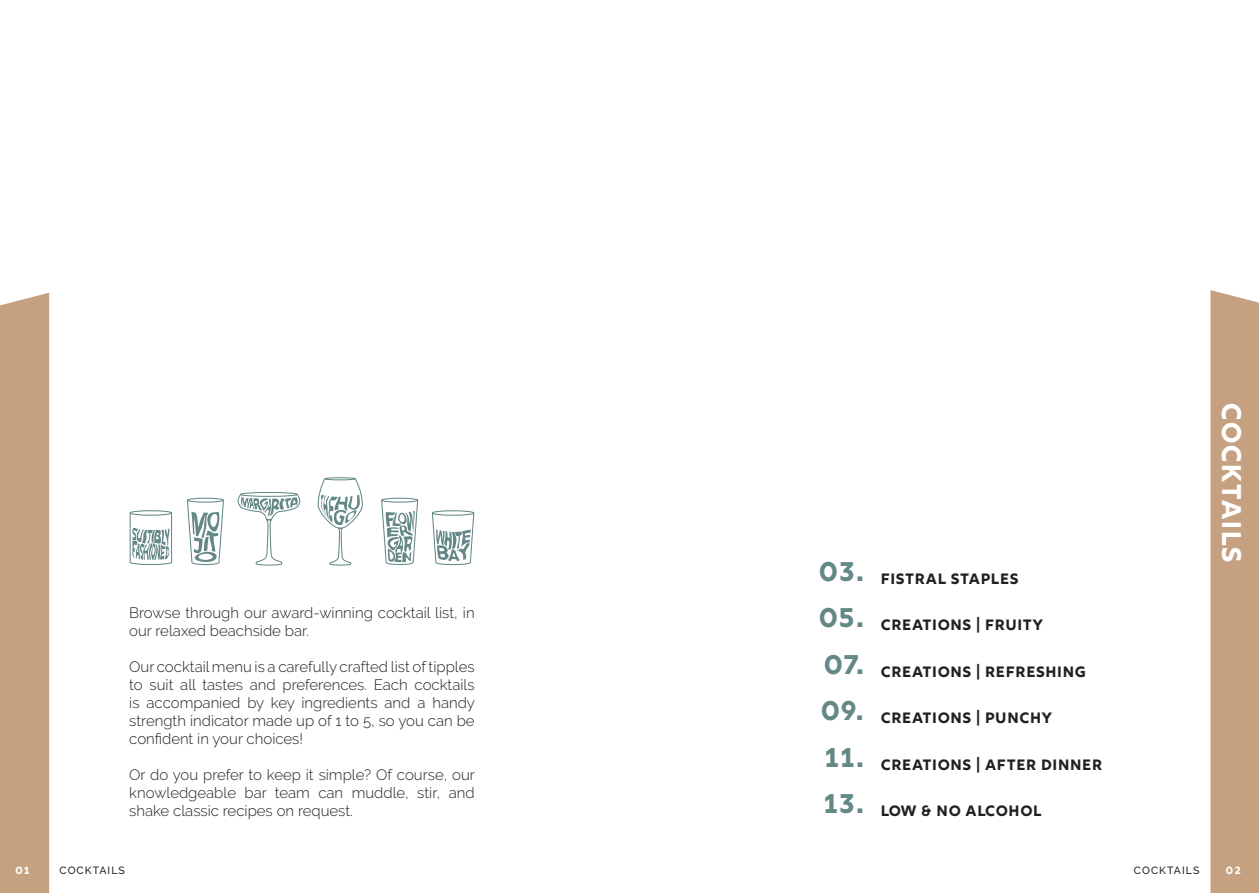
<style>
.page{position:relative;width:1259px;height:893px;background:#fff}
.page>*{position:absolute;margin:0;border:0;box-sizing:border-box;transform-origin:0 0}
.t1{font:27px/46.5px "Rig Bold Face";letter-spacing:-.005em;color:#648886;text-align:justify}
.t2{font:27px "Rig Bold Face";color:#fff}
.t3{font:300 15px/18px "Raleway";color:#231f20;text-align:justify}
.t4{font:15px "Rig Bold Face";color:#231f20}
.t5{font:500 10.5px "Raleway";letter-spacing:.1em;color:#231f20}
.t6{font:10.5px "Rig Bold Face";color:#fff}
</style>
<div class="page">
<div style="left:0;top:293px;width:49px;height:600px;background:#c5a081"></div>
<div style="left:130px;top:510px;width:42px;height:6px;border:1px solid #648886;border-radius:50%"></div>
<div style="left:432px;top:510px;width:42px;height:6px;border:1px solid #648886;border-radius:50%"></div>
<div style="left:187px;top:498px;width:37px;height:5px;border:1px solid #648886;border-radius:50%"></div>
<div style="left:381px;top:498px;width:37px;height:5px;border:1px solid #648886;border-radius:50%"></div>
<svg style="left:129px;top:512px;width:44px;height:53px"></svg>
<svg style="left:317px;top:477px;width:46px;height:89px"></svg>
<svg style="left:431px;top:512px;width:44px;height:54px"></svg>
<svg style="left:237px;top:492px;width:64px;height:74px"></svg>
<svg style="left:186px;top:499px;width:38px;height:66px"></svg>
<svg style="left:381px;top:499px;width:38px;height:66px"></svg>
<svg style="left:1210px;top:290px;width:49px;height:603px;background:#c9a78b"></svg>
<p class="t3" style="left:129px;top:604px;width:347px">Browse through our award-winning cocktail list, in our relaxed beachside bar.</p>
<p class="t3" style="left:129px;top:658px;width:347px">Our cocktail menu is a carefully crafted list of tipples to suit all tastes and preferences. Each cocktails is accompanied by key ingredients and a handy strength indicator made up of 1 to 5, so you can be confident in your choices!</p>
<p class="t3" style="left:129px;top:766px;width:347px">Or do you prefer to keep it simple? Of course, our knowledgeable bar team can muddle, stir, and shake classic recipes on request.</p>
<p class="t6" style="left:15px;top:864px;width:16px">01</p>
<p class="t5" style="left:60px;top:864px;width:67px">COCKTAILS</p>
<h1 class="t1" style="left:818px;top:551px;width:48px">03.<br>05.<br>07.<br>09.<br>11.<br>13.</h1>
<p class="t4" style="left:880px;top:569px;width:140px">FISTRAL STAPLES</p>
<p class="t4" style="left:880px;top:616px;width:164px">CREATIONS | FRUITY</p>
<p class="t4" style="left:880px;top:662px;width:207px">CREATIONS | REFRESHING</p>
<p class="t4" style="left:880px;top:709px;width:173px">CREATIONS | PUNCHY</p>
<p class="t4" style="left:880px;top:755px;width:224px">CREATIONS | AFTER DINNER</p>
<p class="t4" style="left:880px;top:802px;width:163px">LOW &amp; NO ALCOHOL</p>
<h1 class="t2" style="left:1248px;top:402px;width:163px;rotate:90deg">COCKTAILS</h1>
<p class="t5" style="left:1134px;top:864px;width:67px">COCKTAILS</p>
<p class="t6" style="left:1225px;top:864px;width:17px">02</p>
</div>
